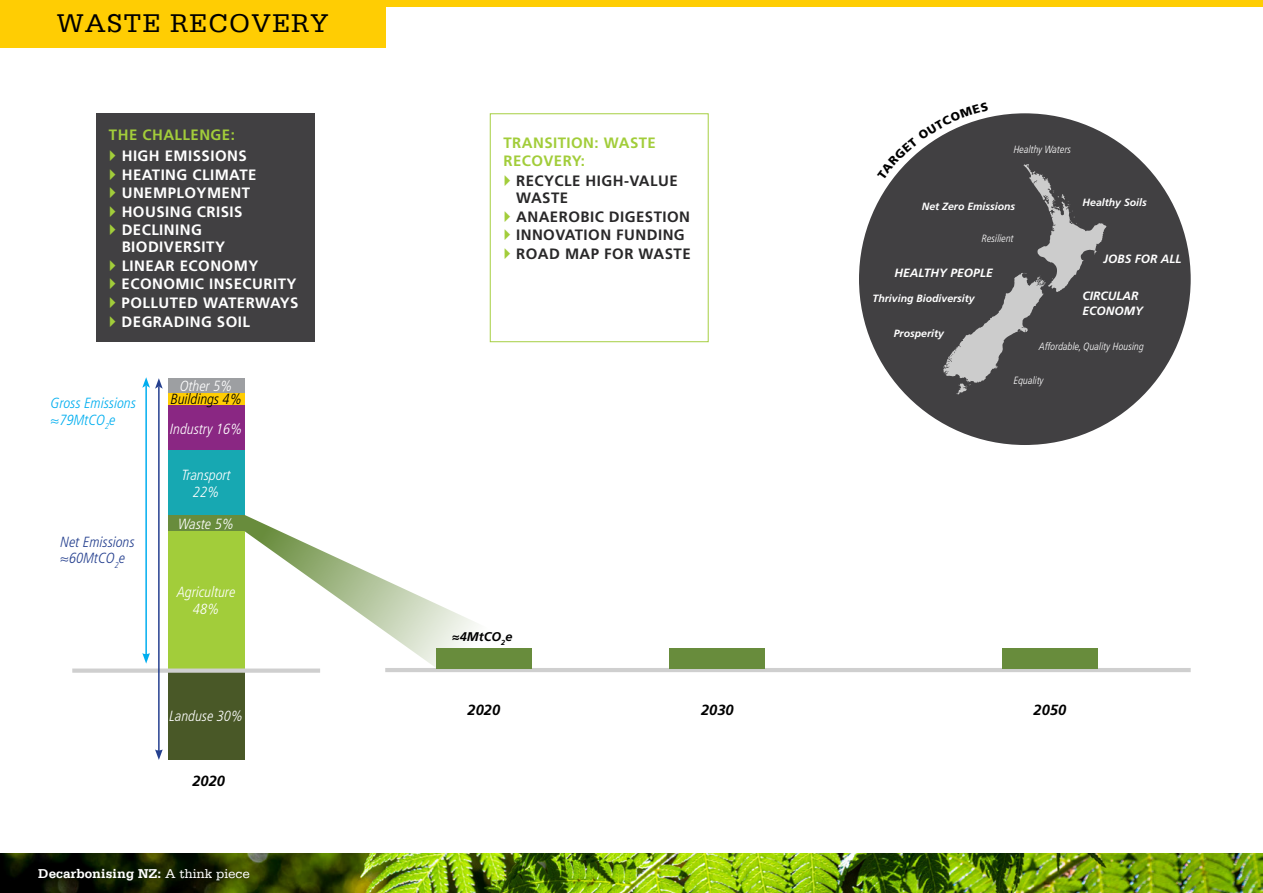
<style>
.page{position:relative;width:1263px;height:893px;background:#fff}
.page>*{position:absolute;margin:0;border:0;box-sizing:border-box;transform-origin:0 0}
.t1{font:27px "Serifa";letter-spacing:.045em;color:#000}
.t2{font:700 15px/18.6px "Frutiger LT Pro";letter-spacing:.03em;color:#fff}
.t3{font:700 15px/18.6px "Frutiger LT Pro";letter-spacing:.03em;color:#292829}
.t4{font:700 15px/18px "Frutiger LT Pro";letter-spacing:.03em;color:#a2cd3a}
.t5{font:italic 300 condensed 14.7px/16.8px "Frutiger LT Pro";color:#fff;text-align:center}
.t6{font:italic 300 condensed 14.7px/16.8px "Frutiger LT Pro";color:#00aeef}
.t7{font:italic 300 condensed 14.7px/16.8px "Frutiger LT Pro";color:#25408f}
.t8{font:italic 700 14.7px "Frutiger LT Pro";color:#000}
.t9{font:italic 300 condensed 14.7px "Frutiger LT Pro";color:#000}
.t10{font:700 13.5px "Serifa";color:#fff}
.t11{font:italic 700 12.6px "Frutiger LT Pro";color:#000}
.t12{font:italic 700 12px/15px "Frutiger LT Pro";color:#fff}
.t13{font:italic 700 10.5px "Frutiger LT Pro";color:#fff}
.t14{font:italic 300 condensed 10.5px "Frutiger LT Pro";color:#fff}
.s1{font-weight:400}
</style>
<div class="page">
<div style="left:0;top:0;width:1263px;height:6px;background:#ffcd03"></div>
<img style="left:0;top:854px;width:1263px;height:39px">
<div style="left:490px;top:113px;width:219px;height:229px;border:1px solid #a6cf42"></div>
<div style="left:859px;top:113px;width:332px;height:332px;background:#414042;border-radius:50%"></div>
<hr style="left:385px;top:668px;width:806px;height:4px;background:#cfcfcf">
<div style="left:168px;top:671px;width:77px;height:89px;background:#495827"></div>
<div style="left:168px;top:405px;width:77px;height:46px;background:#8a2783"></div>
<div style="left:168px;top:393px;width:77px;height:12px;background:#ffcd03"></div>
<div style="left:168px;top:515px;width:77px;height:16px;background:#688c3c"></div>
<div style="left:669px;top:648px;width:96px;height:20px;background:#688c3c"></div>
<div style="left:1002px;top:648px;width:96px;height:20px;background:#688c3c"></div>
<div style="left:168px;top:531px;width:77px;height:138px;background:#a2cd3a"></div>
<div style="left:72px;top:668px;width:248px;height:5px;background:#cfcfcf"></div>
<div style="left:168px;top:451px;width:77px;height:64px;background:#17a8b2"></div>
<div style="left:168px;top:378px;width:77px;height:15px;background:#9d9fa2"></div>
<svg style="left:245px;top:515px;width:287px;height:153px"></svg>
<hr style="left:158px;top:386px;width:2px;height:366px;background:#25408f">
<svg style="left:155px;top:749px;width:8px;height:11px"></svg>
<hr style="left:145px;top:385px;width:2px;height:270px;background:#00aeef">
<svg style="left:142px;top:653px;width:8px;height:11px"></svg>
<svg style="left:142px;top:377px;width:21px;height:12px"></svg>
<div style="left:0;top:0;width:385px;height:48px;background:#ffcd03"></div>
<div style="left:96px;top:113px;width:219px;height:229px;background:#414042"></div>
<svg style="left:877px;top:113px;width:229px;height:281px"></svg>
<h1 class="t1" style="left:57px;top:8px;width:273px">WASTE RECOVERY</h1>
<p class="t4" style="left:109px;top:126px;width:127px">THE CHALLENGE:</p>
<p class="t2" style="left:122px;top:146px;width:136px">HIGH EMISSIONS<br>HEATING CLIMATE<br>UNEMPLOYMENT<br>HOUSING CRISIS<br>DECLINING</p>
<p class="t2" style="left:122px;top:238px;width:178px">BIODIVERSITY<br>LINEAR ECONOMY<br>ECONOMIC INSECURITY<br>POLLUTED WATERWAYS<br>DEGRADING SOIL</p>
<p class="t6" style="left:51px;top:394px;width:87px">Gross Emissions ≈79MtCO<sub>2</sub>e</p>
<p class="t7" style="left:61px;top:533px;width:76px">Net Emissions ≈60MtCO<sub>2</sub>e</p>
<p class="t5" style="left:180px;top:378px;width:54px">Other 5%</p>
<p class="t9" style="left:171px;top:391px;width:73px">Buildings 4%</p>
<p class="t5" style="left:170px;top:420px;width:74px">Industry 16%</p>
<p class="t5" style="left:182px;top:467px;width:51px">Transport<br>22%</p>
<p class="t5" style="left:179px;top:515px;width:57px">Waste 5%</p>
<p class="t5" style="left:177px;top:584px;width:60px">Agriculture<br>48%</p>
<p class="t5" style="left:169px;top:707px;width:75px">Landuse 30%</p>
<p class="t8" style="left:192px;top:772px;width:34px">2020</p>
<p class="t10" style="left:38px;top:865px;width:213px">Decarbonising NZ: <span class="s1">A think piece</span></p>
<p class="t4" style="left:503px;top:133px;width:154px">TRANSITION: WASTE<br>RECOVERY:</p>
<p class="t3" style="left:516px;top:173px;width:163px;line-height:16.5px">RECYCLE HIGH-VALUE<br>WASTE</p>
<p class="t3" style="left:516px;top:207px;width:176px">ANAEROBIC DIGESTION<br>INNOVATION FUNDING<br>ROAD MAP FOR WASTE</p>
<p class="t11" style="left:452px;top:629px;width:61px">≈4MtCO<sub>2</sub>e</p>
<p class="t14" style="left:1014px;top:143px;width:59px">Healthy Waters</p>
<p class="t13" style="left:922px;top:200px;width:95px">Net Zero Emissions</p>
<p class="t14" style="left:982px;top:232px;width:34px">Resilient</p>
<p class="t13" style="left:1082px;top:196px;width:66px">Healthy Soils</p>
<p class="t12" style="left:895px;top:265px;width:100px">HEALTHY PEOPLE</p>
<p class="t13" style="left:873px;top:292px;width:104px">Thriving Biodiversity</p>
<p class="t13" style="left:894px;top:328px;width:52px">Prosperity</p>
<p class="t12" style="left:1103px;top:252px;width:80px">JOBS FOR ALL</p>
<p class="t12" style="left:1082px;top:288px;width:62px">CIRCULAR<br>ECONOMY</p>
<p class="t14" style="left:1039px;top:340px;width:106px">Affordable, Quality Housing</p>
<p class="t14" style="left:1014px;top:374px;width:32px">Equality</p>
<p class="t8" style="left:468px;top:701px;width:34px">2020</p>
<p class="t8" style="left:701px;top:701px;width:34px">2030</p>
<p class="t8" style="left:1033px;top:701px;width:34px">2050</p>
</div>
